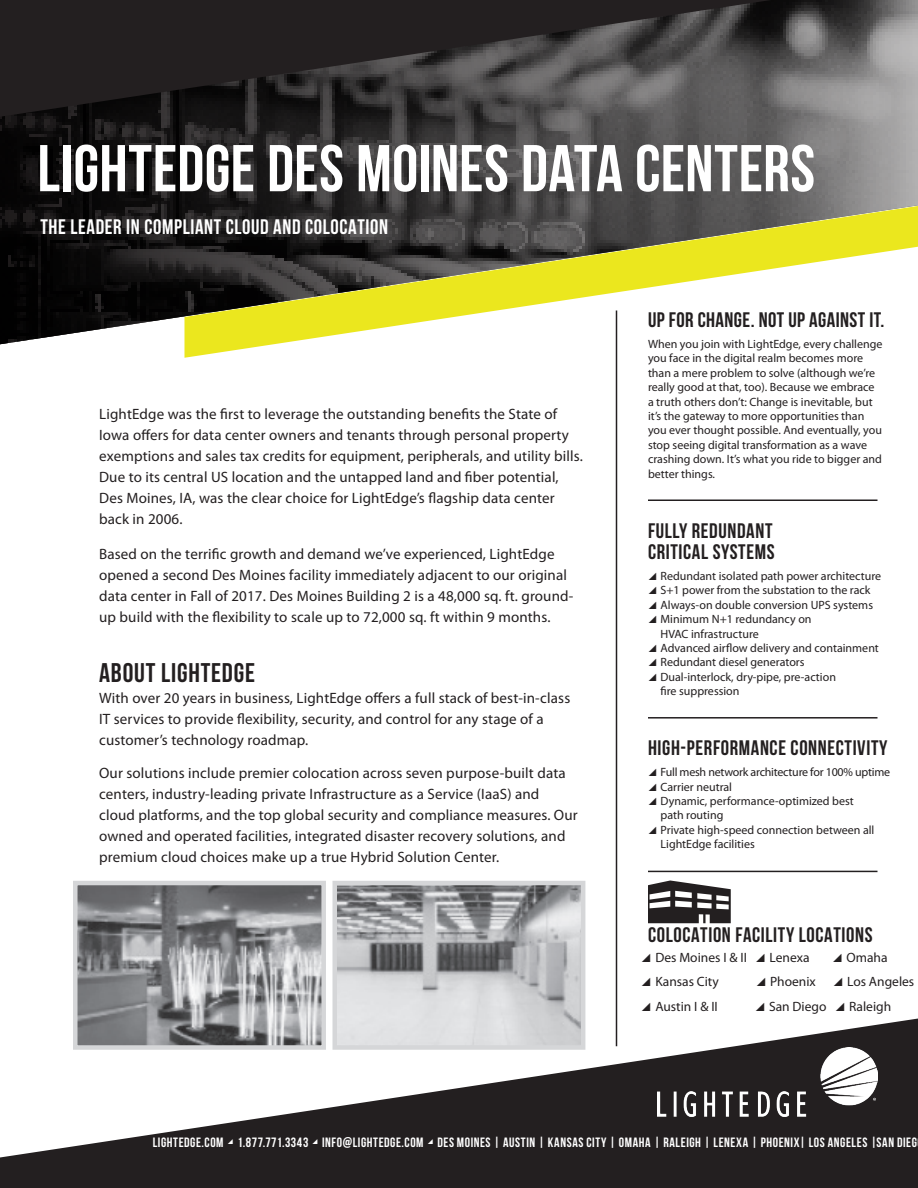
<style>
.page{position:relative;width:918px;height:1188px;background:#fff}
.page>*{position:absolute;margin:0;border:0;box-sizing:border-box;transform-origin:0 0}
.t1{font:700 66px "Bebas Neue";letter-spacing:.005em;color:#fff}
.t2{font:700 27px "Bebas Neue";letter-spacing:.03em;color:#231f20}
.t3{font:700 21px/21px "Bebas Neue";letter-spacing:.03em;color:#231f20}
.t4{font:700 21px "Bebas Neue";letter-spacing:.03em;color:#fff}
.t5{font:15px/21px "Myriad Pro";letter-spacing:.01em;color:#231f20}
.t6{font:700 13.5px "Bebas Neue";letter-spacing:.04em;color:#fff}
.t7{font:13.5px "Myriad Pro";color:#231f20}
.t8{font:12px/14.4px "Myriad Pro";color:#231f20}
.t9{font:12px "Myriad Pro";letter-spacing:-.02em;color:#231f20}
</style>
<div class="page">
<svg style="left:0;top:1019px;width:918px;height:169px;fill:#231f20"></svg>
<svg style="left:0;top:0;width:918px;height:346px;background:#444343"></svg>
<svg style="left:185px;top:206px;width:733px;height:152px"></svg>
<img style="left:657px;top:1047px;width:221px;height:69px">
<hr style="left:616px;top:310px;width:1px;height:736px;background:#231f20">
<hr style="left:648px;top:500px;width:230px;height:1px;background:#231f20">
<hr style="left:648px;top:717px;width:230px;height:2px;background:#231f20">
<svg style="left:648px;top:880px;width:83px;height:43px"></svg>
<svg style="left:0;top:0;width:771px;height:117px;background:#333131"></svg>
<hr style="left:648px;top:871px;width:230px;height:1px;background:#231f20">
<img style="left:78px;top:886px;width:243px;height:159px">
<div style="left:73px;top:881px;width:253px;height:169px;border:4px solid #d5d6d8"></div>
<img style="left:337px;top:886px;width:243px;height:159px">
<div style="left:332px;top:881px;width:253px;height:169px;border:4px solid #d5d6d8"></div>
<svg style="left:228px;top:1139px;width:5px;height:5px"></svg>
<svg style="left:313px;top:1139px;width:5px;height:5px"></svg>
<svg style="left:428px;top:1139px;width:5px;height:5px"></svg>
<p class="t1" style="left:38px;top:132px;width:779px">LIGHTEDGE DES MOINES DATA CENTERS</p>
<p class="t4" style="left:40px;top:215px;width:349px">THE LEADER IN COMPLIANT CLOUD AND COLOCATION</p>
<p class="t5" style="left:99px;top:404px;width:485px">LightEdge was the first to leverage the outstanding benefits the State of Iowa offers for data center owners and tenants through personal property exemptions and sales tax credits for equipment, peripherals, and utility bills.<br>Due to its central US location and the untapped land and fiber potential, Des Moines, IA, was the clear choice for LightEdge’s flagship data center back in 2006.</p>
<p class="t5" style="left:99px;top:544px;width:476px">Based on the terrific growth and demand we’ve experienced, LightEdge opened a second Des Moines facility immediately adjacent to our original data center in Fall of 2017. Des Moines Building 2 is a 48,000 sq. ft. ground&shy;up build with the flexibility to scale up to 72,000 sq. ft within 9 months.</p>
<p class="t2" style="left:99px;top:658px;width:157px">ABOUT LIGHTEDGE</p>
<p class="t5" style="left:99px;top:688px;width:473px">With over 20 years in business, LightEdge offers a full stack of best-in-class<br>IT services to provide flexibility, security, and control for any stage of a customer’s technology roadmap.</p>
<p class="t5" style="left:99px;top:763px;width:480px">Our solutions include premier colocation across seven purpose-built data centers, industry-leading private Infrastructure as a Service (IaaS) and cloud platforms, and the top global security and compliance measures. Our owned and operated facilities, integrated disaster recovery solutions, and premium cloud choices make up a true Hybrid Solution Center.</p>
<p class="t3" style="left:648px;top:309px;width:238px">UP FOR CHANGE. NOT UP AGAINST IT.</p>
<p class="t8" style="left:648px;top:337px;width:236px">When you join with LightEdge, every challenge you face in the digital realm becomes more than a mere problem to solve (although we’re really good at that, too). Because we embrace a truth others don’t: Change is inevitable, but it’s the gateway to more opportunities than you ever thought possible. And eventually, you stop seeing digital transformation as a wave crashing down. It’s what you ride to bigger and better things.</p>
<p class="t3" style="left:648px;top:520px;width:128px">FULLY REDUNDANT<br>CRITICAL SYSTEMS</p>
<p class="t8" style="left:661px;top:569px;width:222px">Redundant isolated path power architecture</p>
<p class="t8" style="left:661px;top:583px;width:212px">S+1 power from the substation to the rack</p>
<p class="t8" style="left:661px;top:598px;width:214px">Always-on double conversion UPS systems</p>
<p class="t8" style="left:661px;top:612px;width:153px">Minimum N+1 redundancy on<br>HVAC infrastructure</p>
<p class="t8" style="left:661px;top:641px;width:220px">Advanced airflow delivery and containment</p>
<p class="t8" style="left:661px;top:655px;width:146px">Redundant diesel generators</p>
<p class="t8" style="left:661px;top:670px;width:177px">Dual-interlock, dry-pipe, pre-action fire suppression</p>
<p class="t3" style="left:648px;top:737px;width:241px">HIGH-PERFORMANCE CONNECTIVITY</p>
<p class="t9" style="left:661px;top:766px;width:231px">Full mesh network architecture for 100% uptime</p>
<p class="t8" style="left:661px;top:780px;width:73px">Carrier neutral</p>
<p class="t8" style="left:661px;top:794px;width:195px">Dynamic, performance-optimized best path routing</p>
<p class="t8" style="left:661px;top:823px;width:215px">Private high-speed connection between all<br>LightEdge facilities</p>
<p class="t3" style="left:648px;top:924px;width:226px">COLOCATION FACILITY LOCATIONS</p>
<p class="t7" style="left:655px;top:950px;width:93px">Des Moines I &amp; II</p>
<p class="t7" style="left:770px;top:950px;width:41px">Lenexa</p>
<p class="t7" style="left:847px;top:950px;width:43px">Omaha</p>
<p class="t7" style="left:655px;top:974px;width:65px">Kansas City</p>
<p class="t7" style="left:770px;top:974px;width:47px">Phoenix</p>
<p class="t7" style="left:847px;top:974px;width:69px">Los Angeles</p>
<p class="t7" style="left:655px;top:999px;width:64px">Austin I &amp; II</p>
<p class="t7" style="left:769px;top:999px;width:59px">San Diego</p>
<p class="t7" style="left:849px;top:999px;width:44px">Raleigh</p>
<p class="t6" style="left:153px;top:1135px;width:766px">LIGHTEDGE.COM 1.877.771.3343 INFO@LIGHTEDGE.COM DES MOINES | AUSTIN | KANSAS CITY | OMAHA | RALEIGH | LENEXA | PHOENIX| LOS ANGELES |SAN DIEG</p>
</div>
